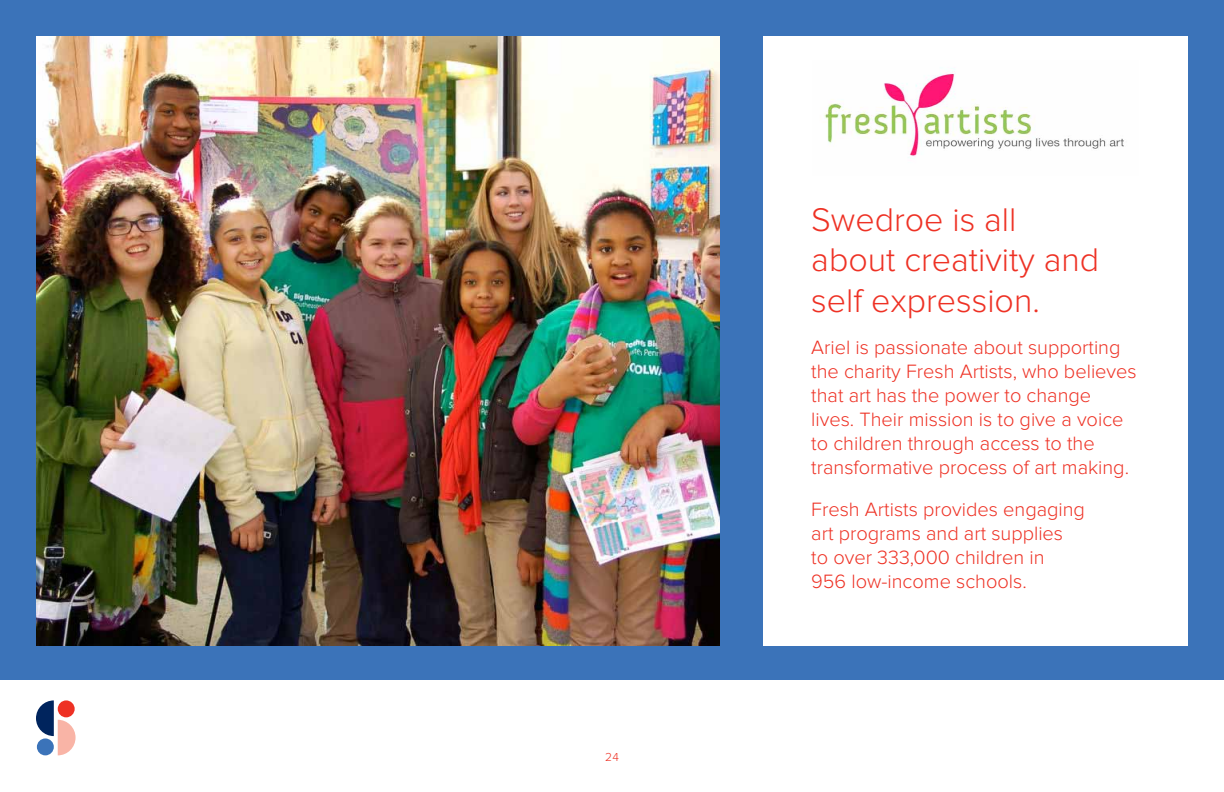
<style>
.page{position:relative;width:1224px;height:792px;background:#fff}
.page>*{position:absolute;margin:0;border:0;box-sizing:border-box;transform-origin:0 0}
.t1{font:300 34px/40.8px "Proxima Nova";color:#ee3124}
.t2{font:300 20px/24px "Proxima Nova";color:#ee3124}
.t3{font:300 12px "Proxima Nova";color:#ee3124}
</style>
<div class="page">
<div style="left:0;top:0;width:1224px;height:680px;background:#3b73b9"></div>
<div style="left:763px;top:36px;width:425px;height:610px;background:#fff"></div>
<img style="left:36px;top:36px;width:684px;height:610px">
<img style="left:824px;top:73px;width:300px;height:85px">
<svg style="left:36px;top:700px;width:40px;height:55px"></svg>
<div style="left:58px;top:700px;width:17px;height:17px;background:#ee3124;border-radius:50%"></div>
<div style="left:37px;top:738px;width:17px;height:17px;background:#3b73b9;border-radius:50%"></div>
<p class="t3" style="left:605px;top:751px;width:15px">24</p>
<h1 class="t1" style="left:811px;top:200px;width:289px">Swedroe is all about creativity and self expression.</h1>
<p class="t2" style="left:811px;top:336px;width:327px">Ariel is passionate about supporting the charity Fresh Artists, who believes that art has the power to change lives. Their mission is to give a voice to children through access to the transformative process of art making.</p>
<p class="t2" style="left:811px;top:498px;width:275px">Fresh Artists provides engaging art programs and art supplies to over 333,000 children in<br>956 low-income schools.</p>
</div>
